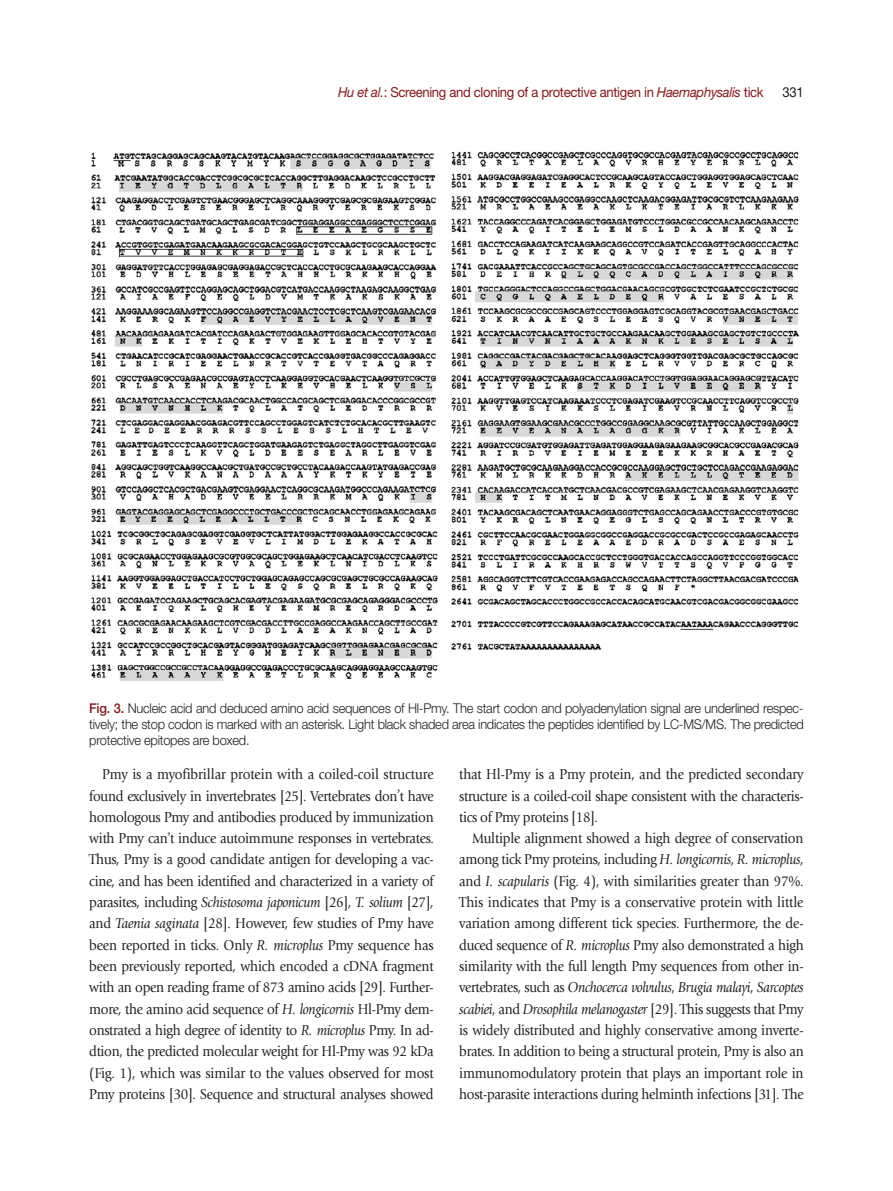
<style>
.page{position:relative;width:893px;height:1191px;background:#fff}
.page>*{position:absolute;margin:0;border:0;box-sizing:border-box;transform-origin:0 0}
.본문{font:15px/21.3px "Giovanni Std";letter-spacing:-.025em;color:#231f20;text-align:justify;scale:.9 1}
.t1{font:13.8px "Helvetica Neue LT Std";letter-spacing:-.025em;color:#88181b;scale:.95 1}
.t2{font:13.8px "Helvetica Neue LT Std";color:#231f20;scale:.95 1}
.표_제목__그림_설명{font:300 13.5px/16.2px "Helvetica Neue LT Std";letter-spacing:-.02em;color:#231f20;text-align:justify;scale:.95 1}
.s1{font-style:italic}
.s2{font-weight:500;color:#88181b}
.s3{font-family:"Minion Pro"}
</style>
<div class="page">
<img style="left:91px;top:151px;width:709px;height:530px">
<p class="t1" style="left:338px;top:83px;width:450px"><span class="s1">Hu et al.</span>: Screening and cloning of a protective antigen in <span class="s1">Haemaphysalis</span> tick</p>
<p class="t2" style="left:782px;top:83px;width:24px">331</p>
<p class="표_제목__그림_설명" style="left:89px;top:700px;width:754px"><span class="s2">Fig. 3.</span> Nucleic acid and deduced amino acid sequences of Hl-Pmy. The start codon and polyadenylation signal are underlined respec&shy;tively; the stop codon is marked with an asterisk. Light black shaded area indicates the peptides identified by LC-MS/MS. The predicted protective epitopes are boxed.</p>
<p class="본문" style="left:89px;top:764px;width:384px;text-indent:13px">Pmy is a myofibrillar protein with a coiled-coil structure found exclusively in invertebrates [25]. Vertebrates don<span class="s3">’</span>t have homologous Pmy and antibodies produced by immunization with Pmy can<span class="s3">’</span>t induce autoimmune responses in vertebrates.<br>Thus, Pmy is a good candidate antigen for developing a vac&shy;cine, and has been identified and characterized in a variety of parasites, including <span class="s1">Schistosoma japonicum</span> [26], <span class="s1">T. solium</span> [27], and <span class="s1">Taenia saginata</span> [28]. However, few studies of Pmy have been reported in ticks. Only <span class="s1">R. microplus</span> Pmy sequence has been previously reported, which encoded a cDNA fragment with an open reading frame of 873 amino acids [29]. Further&shy;more, the amino acid sequence of <span class="s1">H. longicornis</span> Hl-Pmy dem&shy;onstrated a high degree of identity to <span class="s1">R. microplus</span> Pmy. In ad&shy;dtion, the predicted molecular weight for Hl-Pmy was 92 kDa (Fig. 1), which was similar to the values observed for most Pmy proteins [30]. Sequence and structural analyses showed</p>
<p class="본문" style="left:459px;top:764px;width:384px">that Hl-Pmy is a Pmy protein, and the predicted secondary structure is a coiled-coil shape consistent with the characteris&shy;tics of Pmy proteins [18].</p>
<p class="본문" style="left:459px;top:827px;width:384px;text-indent:13px">Multiple alignment showed a high degree of conservation among tick Pmy proteins, including <span class="s1">H. longicornis</span>, <span class="s1">R. microplus</span>, and <span class="s1">I. scapularis</span> (Fig. 4), with similarities greater than 97%.<br>This indicates that Pmy is a conservative protein with little variation among different tick species. Furthermore, the de&shy;duced sequence of <span class="s1">R. microplus</span> Pmy also demonstrated a high similarity with the full length Pmy sequences from other in&shy;vertebrates, such as <span class="s1">Onchocerca volvulus</span>, <span class="s1">Brugia malayi</span>, <span class="s1">Sarcoptes scabiei</span>, and <span class="s1">Drosophila melanogaster</span> [29]. This suggests that Pmy is widely distributed and highly conservative among inverte&shy;brates. In addition to being a structural protein, Pmy is also an immunomodulatory protein that plays an important role in host-parasite interactions during helminth infections [31]. The</p>
</div>
